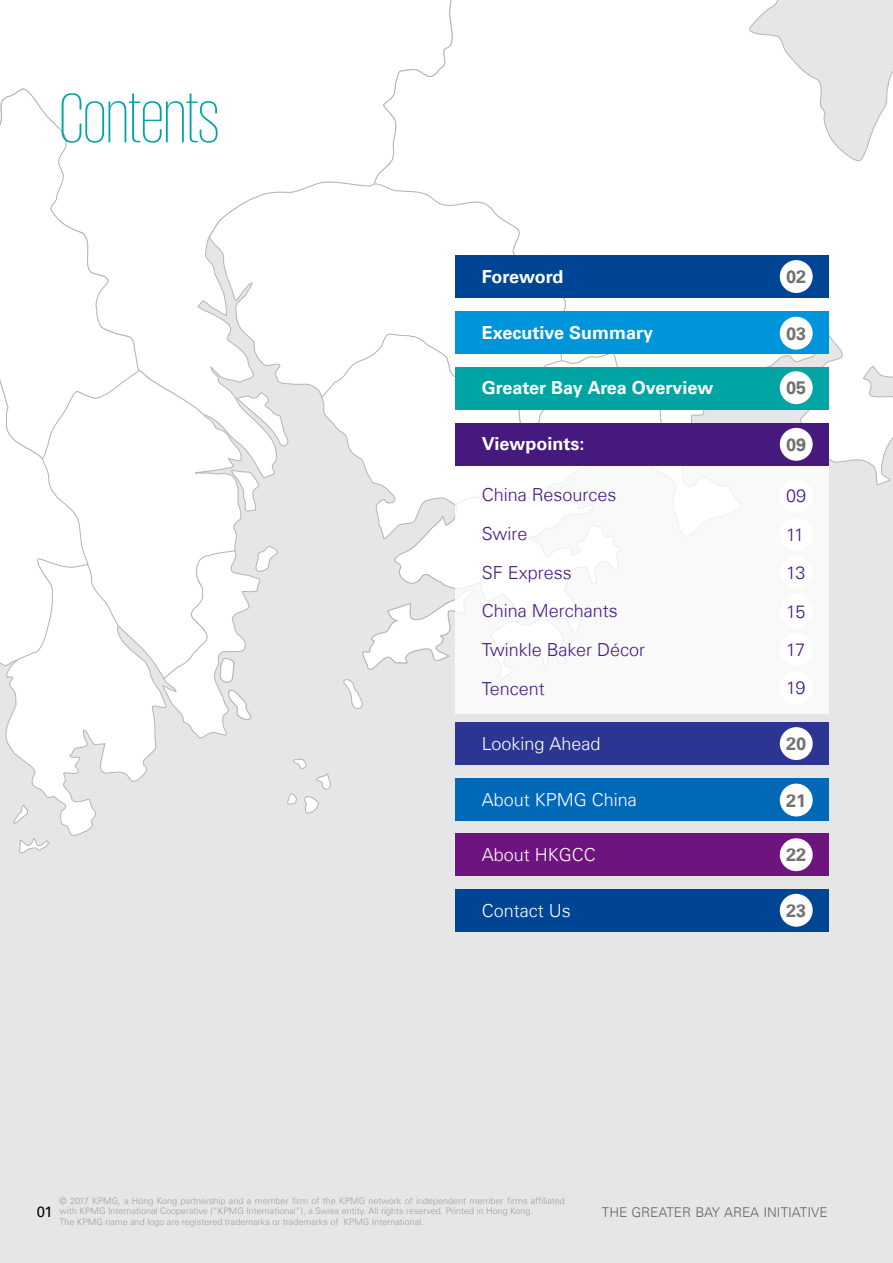
<style>
.page{position:relative;width:893px;height:1263px;background:#e6e6e6}
.page>*{position:absolute;margin:0;border:0;box-sizing:border-box;transform-origin:0 0}
.t1{font:200 72px "KPMG";letter-spacing:-.005em;color:#00a5a3}
.t2{font:300 18px/38.5px "Universfor KPMG";color:#45197e}
.t3{font:700 18px "Universfor KPMG";color:#fff}
.t4{font:300 18px "Universfor KPMG";color:#fff}
.t5{font:700 18px "Universfor KPMG";color:#727171}
.t6{font:700 18px "Universfor KPMG";letter-spacing:-.02em;color:#fff}
.t7{font:15px "Universfor KPMG";color:#000}
.t8{font:300 13.5px "Universfor KPMG";color:#727171}
.t9{font:300 9px/10.5px "Universfor KPMG";color:#b1b1b2}
</style>
<div class="page">
<svg style="left:344px;top:539px;width:111px;height:169px"></svg>
<svg style="left:470px;top:0;width:423px;height:485px;background:#fbfbfb"></svg>
<div style="left:470px;top:181px;width:95px;height:130px;background:#fff"></div>
<svg style="left:370px;top:354px;width:371px;height:185px"></svg>
<svg style="left:0;top:478px;width:331px;height:375px"></svg>
<div style="left:0;top:0;width:470px;height:478px;background:#fff"></div>
<div style="left:455px;top:255px;width:374px;height:43px;background:#004595"></div>
<div style="left:455px;top:311px;width:374px;height:43px;background:#0095da"></div>
<div style="left:455px;top:722px;width:374px;height:43px;background:#2c3692"></div>
<div style="left:455px;top:778px;width:374px;height:42px;background:#0069b7"></div>
<div style="left:455px;top:833px;width:374px;height:43px;background:#6e147f"></div>
<div style="left:455px;top:889px;width:374px;height:43px;background:#004595"></div>
<div style="left:455px;top:367px;width:374px;height:43px;background:#00a5a3"></div>
<div style="left:455px;top:423px;width:374px;height:43px;background:#45197e"></div>
<div style="left:455px;top:466px;width:374px;height:248px;background:#fff"></div>
<div style="left:780px;top:260px;width:33px;height:33px;background:#fff;border-radius:50%"></div>
<div style="left:780px;top:317px;width:33px;height:33px;background:#fff;border-radius:50%"></div>
<div style="left:780px;top:371px;width:33px;height:33px;background:#fff;border-radius:50%"></div>
<div style="left:780px;top:727px;width:33px;height:33px;background:#fff;border-radius:50%"></div>
<div style="left:780px;top:784px;width:33px;height:32px;background:#fff;border-radius:50%"></div>
<div style="left:780px;top:838px;width:33px;height:33px;background:#fff;border-radius:50%"></div>
<div style="left:780px;top:894px;width:33px;height:33px;background:#fff;border-radius:50%"></div>
<div style="left:780px;top:428px;width:33px;height:33px;background:#fff;border-radius:50%"></div>
<h1 class="t1" style="left:60px;top:84px;width:161px">Contents</h1>
<h2 class="t6" style="left:482px;top:266px;width:83px">Foreword</h2>
<h2 class="t5" style="left:786px;top:266px;width:22px">02</h2>
<h2 class="t3" style="left:482px;top:322px;width:173px">Executive Summary</h2>
<h2 class="t3" style="left:482px;top:377px;width:233px">Greater Bay Area Overview</h2>
<h2 class="t3" style="left:482px;top:433px;width:104px">Viewpoints:</h2>
<h2 class="t2" style="left:482px;top:476px;width:165px">China Resources<br>Swire<br>SF Express<br>China Merchants<br>Twinkle Baker Décor<br>Tencent</h2>
<h2 class="t5" style="left:786px;top:323px;width:22px">03</h2>
<h2 class="t5" style="left:786px;top:377px;width:22px">05</h2>
<h2 class="t5" style="left:786px;top:434px;width:22px">09</h2>
<h2 class="t2" style="left:786px;top:476px;width:22px;text-align:justify">09<br>11<br>13<br>15<br>17<br>19</h2>
<h2 class="t4" style="left:482px;top:733px;width:120px">Looking Ahead</h2>
<h2 class="t4" style="left:482px;top:788px;width:157px">About KPMG China</h2>
<h2 class="t5" style="left:786px;top:733px;width:22px">20</h2>
<h2 class="t5" style="left:786px;top:790px;width:22px">21</h2>
<h2 class="t4" style="left:482px;top:844px;width:116px">About HKGCC</h2>
<h2 class="t5" style="left:786px;top:844px;width:22px">22</h2>
<h2 class="t4" style="left:482px;top:900px;width:91px">Contact Us</h2>
<h2 class="t5" style="left:786px;top:900px;width:22px">23</h2>
<p class="t9" style="left:60px;top:1195px;width:507px">© 2017 KPMG, a Hong Kong partnership and a member firm of the KPMG network of independent member firms affiliated with KPMG International Cooperative (“KPMG International”), a Swiss entity. All rights reserved. Printed in Hong Kong.<br>The KPMG name and logo are registered trademarks or trademarks of KPMG International.</p>
<h3 class="t7" style="left:37px;top:1203px;width:17px">01</h3>
<h3 class="t8" style="left:602px;top:1204px;width:227px">THE GREATER BAY AREA INITIATIVE</h3>
</div>
